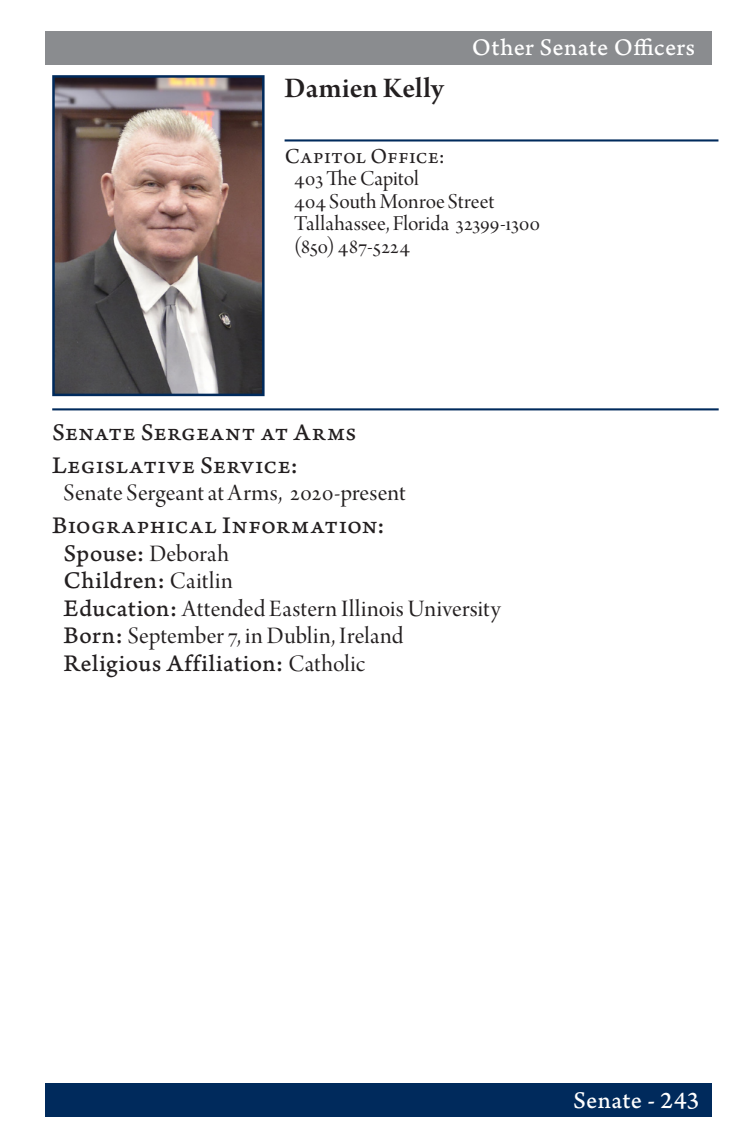
<style>
.page{position:relative;width:743px;height:1148px;background:#fff}
.page>*{position:absolute;margin:0;border:0;box-sizing:border-box;transform-origin:0 0}
.t1{font:30px "Arno Pro Smbd Subhead";color:#231f20}
.t2{font:25px "Arno Pro Caption";letter-spacing:.02em;color:#231f20}
.t3{font:25px "Arno Pro Display";letter-spacing:.02em;color:#231f20}
.t4{font:25px "Arno Pro Caption";letter-spacing:.015em;color:#fff}
.t5{font:22.5px "Arno Pro Display";letter-spacing:.01em;color:#231f20}
.t6{font:22.5px "Arno Pro";letter-spacing:.02em;color:#231f20}
.s1{font-family:"Arno Pro Display"}
.s2{font-family:"Arno Pro Caption"}
</style>
<div class="page">
<div style="left:45px;top:1082px;width:666px;height:34px;background:#002a5c"></div>
<div style="left:45px;top:32px;width:666px;height:33px;background:#8a8c8f"></div>
<hr style="left:52px;top:408px;width:666px;height:2px;background:#002a5c">
<img style="left:55px;top:78px;width:206px;height:315px">
<div style="left:52px;top:75px;width:212px;height:321px;border:2px solid #002a5c"></div>
<hr style="left:284px;top:139px;width:434px;height:2px;background:#002a5c">
<p class="t1" style="left:284px;top:71px;width:162px">Damien Kelly</p>
<p class="t4" style="left:472px;top:33px;width:225px">Other Senate Officers</p>
<p class="t6" style="left:285px;top:143px;width:161px">Capitol Office:</p>
<p class="t5" style="left:294px;top:166px;width:126px">403 The Capitol</p>
<p class="t5" style="left:294px;top:189px;width:201px">404 South Monroe Street</p>
<p class="t5" style="left:294px;top:211px;width:247px">Tallahassee, Florida 32399-1300</p>
<p class="t5" style="left:294px;top:234px;width:117px">(850) 487-5224</p>
<p class="t2" style="left:52px;top:417px;width:306px">Senate Sergeant at Arms</p>
<p class="t2" style="left:52px;top:450px;width:247px">Legislative Service:</p>
<p class="t3" style="left:64px;top:479px;width:343px">Senate Sergeant at Arms, 2020-present</p>
<p class="t2" style="left:52px;top:511px;width:334px">Biographical Information:</p>
<p class="t2" style="left:63px;top:538px;width:167px">Spouse: <span class="s1">Deborah</span></p>
<p class="t2" style="left:63px;top:566px;width:171px">Children: <span class="s1">Caitlin</span></p>
<p class="t3" style="left:63px;top:595px;width:438px"><span class="s2">Education:</span> Attended Eastern Illinois University</p>
<p class="t3" style="left:63px;top:622px;width:341px"><span class="s2">Born:</span> September 7, in Dublin, Ireland</p>
<p class="t2" style="left:63px;top:648px;width:303px">Religious Affiliation: <span class="s1">Catholic</span></p>
<p class="t4" style="left:573px;top:1085px;width:128px">Senate - 243</p>
</div>
